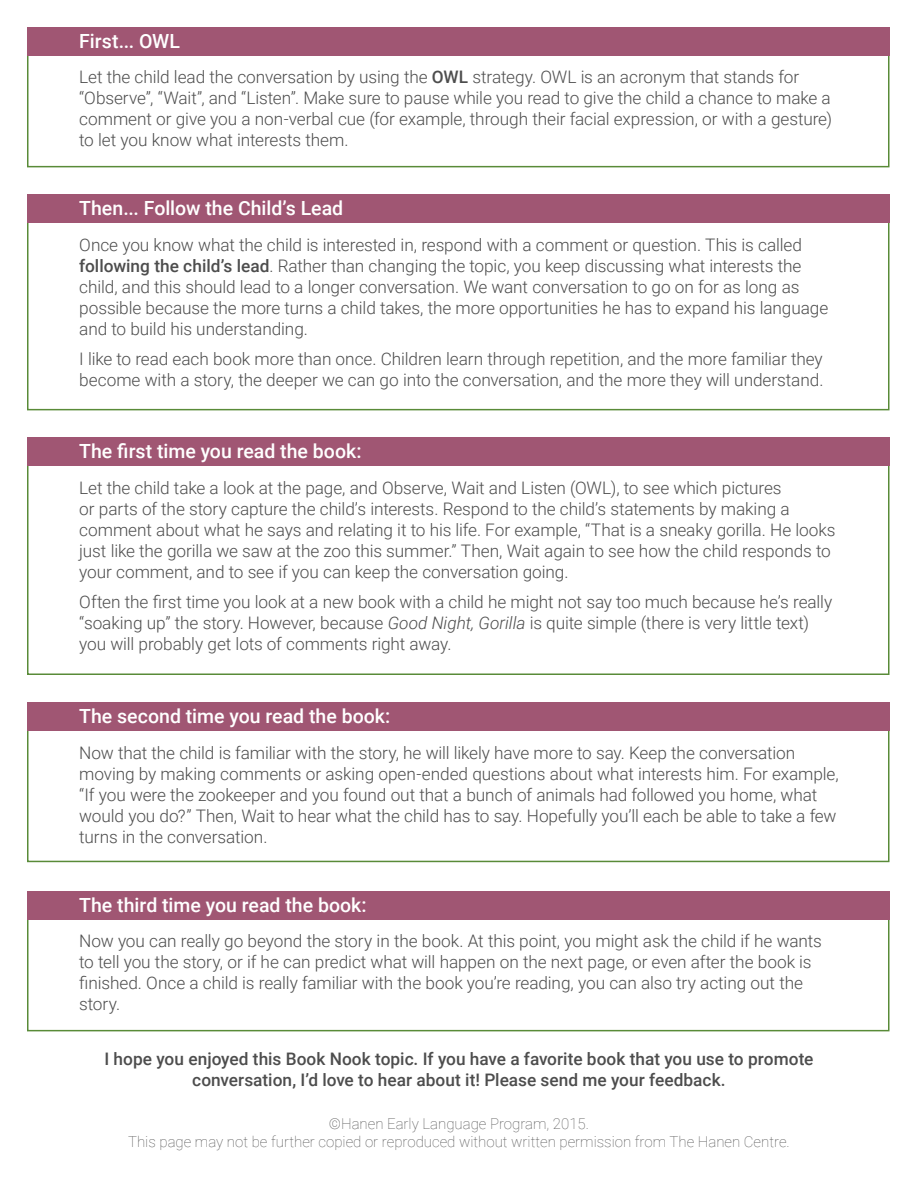
<style>
.page{position:relative;width:918px;height:1188px;background:#fff}
.page>*{position:absolute;margin:0;border:0;box-sizing:border-box;transform-origin:0 0}
.t1{font:500 19.5px "Roboto";color:#fff}
.t2{font:300 17.25px/21px "Roboto";letter-spacing:-.005em;color:#4d4d4d}
.t3{font:500 17.25px/21px "Roboto";color:#4d4d4d;text-align:center}
.t4{font:100 15px/18px "Roboto";color:#4d4d4d;text-align:center}
.s1{font-weight:500}
.s2{font-style:italic}
</style>
<div class="page">
<div style="left:27px;top:27px;width:863px;height:140px;border:2px solid #598b38"></div>
<div style="left:27px;top:702px;width:863px;height:160px;border:2px solid #598b38"></div>
<div style="left:27px;top:891px;width:863px;height:140px;border:2px solid #598b38"></div>
<div style="left:27px;top:27px;width:863px;height:29px;background:#a05673"></div>
<div style="left:27px;top:195px;width:863px;height:28px;background:#a05673"></div>
<div style="left:27px;top:438px;width:863px;height:28px;background:#a05673"></div>
<div style="left:27px;top:702px;width:863px;height:29px;background:#a05673"></div>
<div style="left:27px;top:891px;width:863px;height:29px;background:#a05673"></div>
<p class="t1" style="left:79px;top:27px;width:102px">First... OWL</p>
<p class="t2" style="left:79px;top:66px;width:754px">Let the child lead the conversation by using the <span class="s1">OWL</span> strategy. OWL is an acronym that stands for “Observe”, “Wait”, and “Listen”. Make sure to pause while you read to give the child a chance to make a comment or give you a non-verbal cue (for example, through their facial expression, or with a gesture) to let you know what interests them.</p>
<p class="t1" style="left:79px;top:195px;width:265px">Then... Follow the Child’s Lead</p>
<p class="t2" style="left:79px;top:234px;width:751px">Once you know what the child is interested in, respond with a comment or question. This is called <span class="s1">following the child’s lead</span>. Rather than changing the topic, you keep discussing what interests the child, and this should lead to a longer conversation. We want conversation to go on for as long as possible because the more turns a child takes, the more opportunities he has to expand his language and to build his understanding.</p>
<p class="t2" style="left:79px;top:348px;width:746px">I like to read each book more than once. Children learn through repetition, and the more familiar they become with a story, the deeper we can go into the conversation, and the more they will understand.</p>
<p class="t1" style="left:79px;top:438px;width:284px">The first time you read the book:</p>
<p class="t2" style="left:79px;top:477px;width:758px">Let the child take a look at the page, and Observe, Wait and Listen (OWL), to see which pictures<br>or parts of the story capture the child’s interests. Respond to the child’s statements by making a comment about what he says and relating it to his life. For example, “That is a sneaky gorilla. He looks just like the gorilla we saw at the zoo this summer.” Then, Wait again to see how the child responds to your comment, and to see if you can keep the conversation going.</p>
<p class="t2" style="left:79px;top:591px;width:754px">Often the first time you look at a new book with a child he might not say too much because he’s really “soaking up” the story. However, because <span class="s2">Good Night, Gorilla</span> is quite simple (there is very little text) you will probably get lots of comments right away.</p>
<p class="t1" style="left:79px;top:702px;width:313px">The second time you read the book:</p>
<p class="t2" style="left:79px;top:741px;width:761px">Now that the child is familiar with the story, he will likely have more to say. Keep the conversation moving by making comments or asking open-ended questions about what interests him. For example, “If you were the zookeeper and you found out that a bunch of animals had followed you home, what would you do?” Then, Wait to hear what the child has to say. Hopefully you’ll each be able to take a few turns in the conversation.</p>
<p class="t1" style="left:79px;top:891px;width:289px">The third time you read the book:</p>
<p class="t2" style="left:79px;top:930px;width:744px">Now you can really go beyond the story in the book. At this point, you might ask the child if he wants to tell you the story, or if he can predict what will happen on the next page, or even after the book is finished. Once a child is really familiar with the book you’re reading, you can also try acting out the story.</p>
<p class="t3" style="left:104px;top:1047px;width:711px">I hope you enjoyed this Book Nook topic. If you have a favorite book that you use to promote conversation, I’d love to hear about it! Please send me your feedback.</p>
<p class="t4" style="left:128px;top:1114px;width:663px">©Hanen Early Language Program, 2015.<br>This page may not be further copied or reproduced without written permission from The Hanen Centre.</p>
</div>
